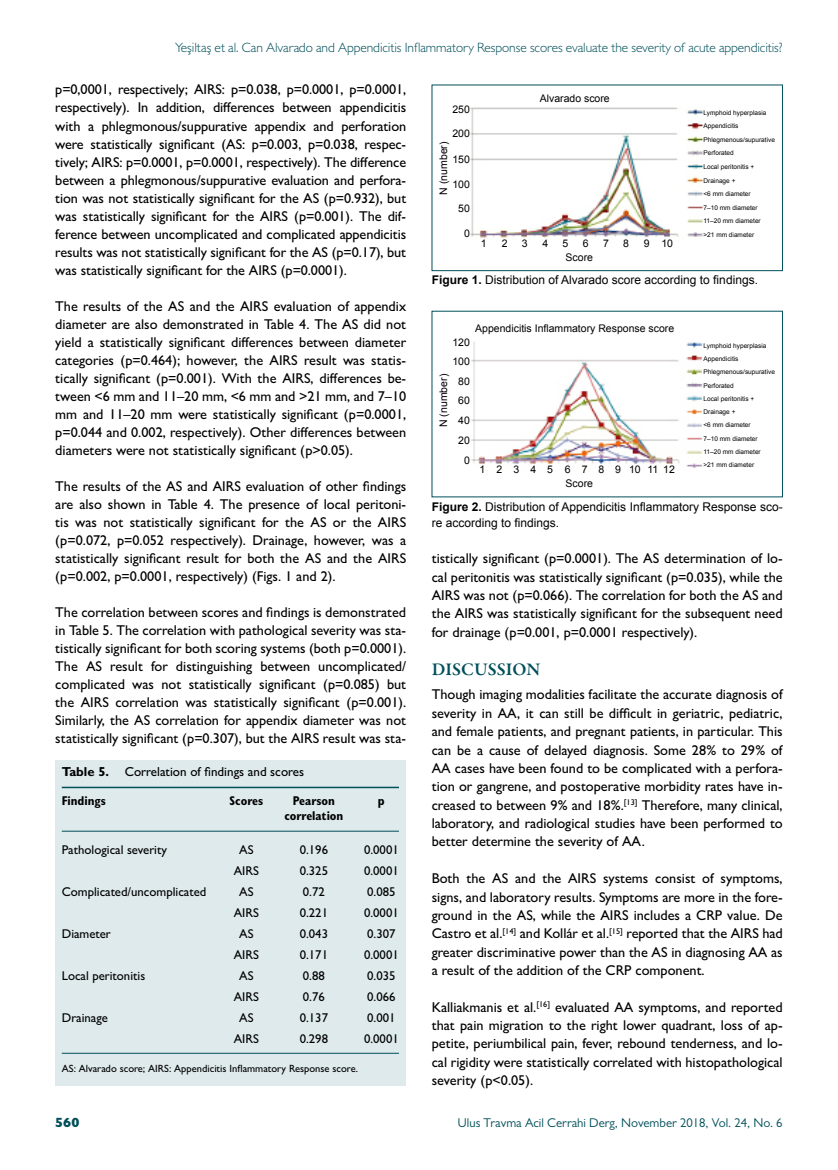
<style>
.page{position:relative;width:838px;height:1170px;background:#fff}
.page>*{position:absolute;margin:0;border:0;box-sizing:border-box;transform-origin:0 0}
.t1{font:600 18px "Garamond Premr Pro";color:#004f5a}
.t2{font:500 14.25px/18px "Gill Sans MT Pro";color:#000;text-align:justify}
.t3{font:300 13.5px "Gill Sans MT Pro";letter-spacing:-.005em;color:#004f5a}
.t4{font:800 13.5px "Gill Sans MT Pro";color:#004f5a}
.t5{font:500 13.05px "Gill Sans MT Pro";color:#000}
.t6{font:500 12.75px "Gill Sans MT Pro";color:#000}
.t7{font:12.75px "Gill Sans MT Pro";color:#004f5a}
.t8{font:700 condensed 12.75px "Gill Sans MT Pro";color:#000}
.t9{font:12px/16.5px "Arial";color:#000}
.t10{font:10.5px/19.6px "Arial";color:#000;text-align:right}
.t11{font:500 10.5px "Gill Sans MT Pro";color:#000}
.t12{font:10.5px/13.8px "Arial";letter-spacing:.71em;color:#000;text-align:center}
.t13{font:6.45px/13.5px "Arial";color:#000}
.s1{font-weight:700}
</style>
<div class="page">
<div style="left:55px;top:759px;width:351px;height:326px;background:#deeaec"></div>
<hr style="left:62px;top:786px;width:337px;height:2px;background:#004f5a">
<hr style="left:62px;top:830px;width:337px;height:1px;background:#004f5a">
<hr style="left:62px;top:1052px;width:337px;height:1px;background:#004f5a">
<div style="left:432px;top:85px;width:350px;height:186px;border:1px solid #004f5a"></div>
<img style="left:470px;top:107px;width:234px;height:132px">
<img style="left:471px;top:341px;width:232px;height:127px">
<p class="t3" style="left:175px;top:39px;width:609px">Yeşiltaş et al. Can Alvarado and Appendicitis Inflammatory Response scores evaluate the severity of acute appendicitis?</p>
<p class="t2" style="left:55px;top:81px;width:352px">p=0,0001, respectively; AIRS: p=0.038, p=0.0001, p=0.0001, respectively). In addition, differences between appendicitis with a phlegmonous/suppurative appendix and perforation were statistically significant (AS: p=0.003, p=0.038, respec&shy;tively; AIRS: p=0.0001, p=0.0001, respectively). The difference between a phlegmonous/suppurative evaluation and perfora&shy;tion was not statistically significant for the AS (p=0.932), but was statistically significant for the AIRS (p=0.001). The dif&shy;ference between uncomplicated and complicated appendicitis results was not statistically significant for the AS (p=0.17), but was statistically significant for the AIRS (p=0.0001).</p>
<p class="t2" style="left:55px;top:296px;width:352px">The results of the AS and the AIRS evaluation of appendix diameter are also demonstrated in Table 4. The AS did not yield a statistically significant differences between diameter categories (p=0.464); however, the AIRS result was statis&shy;tically significant (p=0.001). With the AIRS, differences be&shy;tween &lt;6 mm and 11–20 mm, &lt;6 mm and &gt;21 mm, and 7–10 mm and 11–20 mm were statistically significant (p=0.0001, p=0.044 and 0.002, respectively). Other differences between diameters were not statistically significant (p&gt;0.05).</p>
<p class="t2" style="left:55px;top:476px;width:352px">The results of the AS and AIRS evaluation of other findings are also shown in Table 4. The presence of local peritoni&shy;tis was not statistically significant for the AS or the AIRS (p=0.072, p=0.052 respectively). Drainage, however, was a statistically significant result for both the AS and the AIRS (p=0.002, p=0.0001, respectively) (Figs. 1 and 2).</p>
<p class="t2" style="left:55px;top:602px;width:352px">The correlation between scores and findings is demonstrated in Table 5. The correlation with pathological severity was sta&shy;tistically significant for both scoring systems (both p=0.0001).<br>The AS result for distinguishing between uncomplicated/ complicated was not statistically significant (p=0.085) but the AIRS correlation was statistically significant (p=0.001).<br>Similarly, the AS correlation for appendix diameter was not statistically significant (p=0.307), but the AIRS result was sta-</p>
<p class="t5" style="left:62px;top:764px;width:244px"><span class="s1">Table 5.</span> Correlation of findings and scores</p>
<p class="t8" style="left:62px;top:792px;width:45px">Findings</p>
<p class="t8" style="left:229px;top:792px;width:35px">Scores</p>
<p class="t8" style="left:293px;top:792px;width:43px">Pearson</p>
<p class="t8" style="left:378px;top:792px;width:8px">p</p>
<p class="t8" style="left:284px;top:807px;width:60px">correlation</p>
<p class="t6" style="left:62px;top:841px;width:107px">Pathological severity</p>
<p class="t6" style="left:239px;top:841px;width:16px">AS</p>
<p class="t6" style="left:300px;top:841px;width:30px">0.196</p>
<p class="t6" style="left:364px;top:841px;width:36px">0.0001</p>
<p class="t6" style="left:234px;top:862px;width:27px">AIRS</p>
<p class="t6" style="left:300px;top:862px;width:30px">0.325</p>
<p class="t6" style="left:364px;top:862px;width:36px">0.0001</p>
<p class="t6" style="left:62px;top:883px;width:146px">Complicated/uncomplicated</p>
<p class="t6" style="left:239px;top:883px;width:16px">AS</p>
<p class="t6" style="left:303px;top:883px;width:23px">0.72</p>
<p class="t6" style="left:367px;top:883px;width:30px">0.085</p>
<p class="t6" style="left:234px;top:904px;width:27px">AIRS</p>
<p class="t6" style="left:300px;top:904px;width:30px">0.221</p>
<p class="t6" style="left:364px;top:904px;width:36px">0.0001</p>
<p class="t6" style="left:62px;top:925px;width:51px">Diameter</p>
<p class="t6" style="left:239px;top:925px;width:16px">AS</p>
<p class="t6" style="left:300px;top:925px;width:30px">0.043</p>
<p class="t6" style="left:367px;top:925px;width:30px">0.307</p>
<p class="t6" style="left:234px;top:946px;width:27px">AIRS</p>
<p class="t6" style="left:300px;top:946px;width:30px">0.171</p>
<p class="t6" style="left:364px;top:946px;width:36px">0.0001</p>
<p class="t6" style="left:62px;top:967px;width:85px">Local peritonitis</p>
<p class="t6" style="left:239px;top:967px;width:16px">AS</p>
<p class="t6" style="left:303px;top:967px;width:23px">0.88</p>
<p class="t6" style="left:367px;top:967px;width:30px">0.035</p>
<p class="t6" style="left:234px;top:988px;width:27px">AIRS</p>
<p class="t6" style="left:303px;top:988px;width:23px">0.76</p>
<p class="t6" style="left:367px;top:988px;width:30px">0.066</p>
<p class="t6" style="left:62px;top:1009px;width:48px">Drainage</p>
<p class="t6" style="left:239px;top:1009px;width:16px">AS</p>
<p class="t6" style="left:300px;top:1009px;width:30px">0.137</p>
<p class="t6" style="left:367px;top:1009px;width:30px">0.001</p>
<p class="t6" style="left:234px;top:1030px;width:27px">AIRS</p>
<p class="t6" style="left:300px;top:1030px;width:30px">0.298</p>
<p class="t6" style="left:364px;top:1030px;width:36px">0.0001</p>
<p class="t11" style="left:62px;top:1062px;width:298px">AS: Alvarado score; AIRS: Appendicitis Inflammatory Response score.</p>
<p class="t10" style="left:452px;top:99px;width:19px">250</p>
<p class="t10" style="left:452px;top:124px;width:19px">200</p>
<p class="t10" style="left:452px;top:149px;width:19px">150</p>
<p class="t10" style="left:452px;top:175px;width:19px">100</p>
<p class="t10" style="left:458px;top:199px;width:13px">50</p>
<p class="t10" style="left:464px;top:224px;width:7px">0</p>
<p class="t10" style="left:434px;top:195px;width:55px;rotate:-90deg">N (number)</p>
<p class="t10" style="left:540px;top:89px;width:72px">Alvarado score</p>
<p class="t10" style="left:481px;top:234px;width:7px">1</p>
<p class="t10" style="left:502px;top:234px;width:7px">2</p>
<p class="t10" style="left:522px;top:234px;width:7px">3</p>
<p class="t10" style="left:542px;top:234px;width:7px">4</p>
<p class="t10" style="left:562px;top:234px;width:7px">5</p>
<p class="t10" style="left:583px;top:234px;width:7px">6</p>
<p class="t10" style="left:603px;top:234px;width:7px">7</p>
<p class="t10" style="left:623px;top:234px;width:7px">8</p>
<p class="t10" style="left:644px;top:234px;width:31px">9 10</p>
<p class="t10" style="left:565px;top:247px;width:29px">Score</p>
<p class="t13" style="left:703px;top:106px;width:73px">Lymphoid hyperplasia<br>Appendicitis<br>Phlegmenous/supurative<br>Perforated<br>Local peritonitis +<br>Drainage +<br>&lt;6 mm diameter<br>7–10 mm diameter<br>11–20 mm diameter<br>&gt;21 mm diameter</p>
<p class="t9" style="left:432px;top:272px;width:328px"><span class="s1">Figure 1.</span> Distribution of Alvarado score according to findings.</p>
<p class="t10" style="left:475px;top:318px;width:200px">Appendicitis Inflammatory Response score</p>
<p class="t10" style="left:452px;top:332px;width:19px">120<br>100<br>80<br>60<br>40<br>20<br>0</p>
<p class="t10" style="left:434px;top:427px;width:55px;rotate:-90deg">N (number)</p>
<p class="t12" style="left:479px;top:463px;width:197px">123456789101112<br>Score</p>
<p class="t13" style="left:703px;top:339px;width:73px">Lymphoid hyperplasia<br>Appendicitis<br>Phlegmenous/supurative<br>Perforated<br>Local peritonitis +<br>Drainage +<br>&lt;6 mm diameter<br>7–10 mm diameter<br>11–20 mm diameter<br>&gt;21 mm diameter</p>
<p class="t9" style="left:432px;top:498px;width:352px"><span class="s1">Figure 2.</span> Distribution of Appendicitis Inflammatory Response sco&shy;re according to findings.</p>
<p class="t2" style="left:432px;top:549px;width:352px">tistically significant (p=0.0001). The AS determination of lo&shy;cal peritonitis was statistically significant (p=0.035), while the AIRS was not (p=0.066). The correlation for both the AS and the AIRS was statistically significant for the subsequent need for drainage (p=0.001, p=0.0001 respectively).</p>
<p class="t1" style="left:432px;top:658px;width:110px">DISCUSSION</p>
<p class="t2" style="left:432px;top:685px;width:352px">Though imaging modalities facilitate the accurate diagnosis of severity in AA, it can still be difficult in geriatric, pediatric, and female patients, and pregnant patients, in particular. This can be a cause of delayed diagnosis. Some 28% to 29% of AA cases have been found to be complicated with a perfora&shy;tion or gangrene, and postoperative morbidity rates have in&shy;creased to between 9% and 18%.<sup>[13]</sup> Therefore, many clinical, laboratory, and radiological studies have been performed to better determine the severity of AA.</p>
<p class="t2" style="left:432px;top:869px;width:352px">Both the AS and the AIRS systems consist of symptoms, signs, and laboratory results. Symptoms are more in the fore&shy;ground in the AS, while the AIRS includes a CRP value. De Castro et al.<sup>[14]</sup> and Kollár et al.<sup>[15]</sup> reported that the AIRS had greater discriminative power than the AS in diagnosing AA as a result of the addition of the CRP component.</p>
<p class="t2" style="left:432px;top:997px;width:352px">Kalliakmanis et al.<sup>[16]</sup> evaluated AA symptoms, and reported that pain migration to the right lower quadrant, loss of ap&shy;petite, periumbilical pain, fever, rebound tenderness, and lo&shy;cal rigidity were statistically correlated with histopathological severity (p&lt;0.05).</p>
<p class="t4" style="left:55px;top:1114px;width:26px">560</p>
<p class="t7" style="left:458px;top:1115px;width:326px">Ulus Travma Acil Cerrahi Derg, November 2018, Vol. 24, No. 6</p>
</div>
